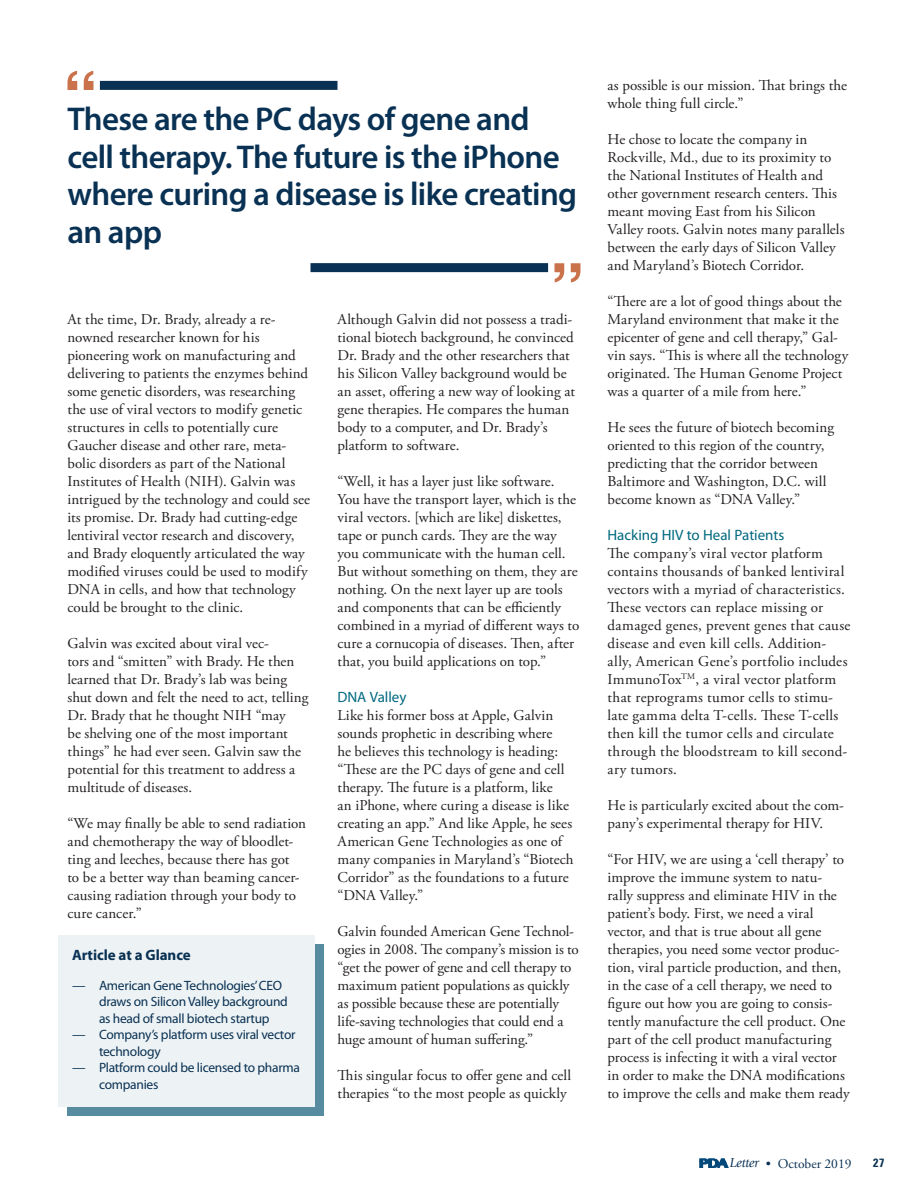
<style>
.page{position:relative;width:918px;height:1188px;background:#fff}
.page>*{position:absolute;margin:0;border:0;box-sizing:border-box;transform-origin:0 0}
.t1{font:600 33px/37.5px "Myriad Pro";letter-spacing:-.02em;color:#093153}
.t2{font:15px/18px "Adobe Garamond Pro";letter-spacing:.005em;color:#231f20}
.t3{font:15px "Myriad Pro";color:#00687f}
.t4{font:700 15px "Myriad Pro";letter-spacing:-.005em;color:#093153}
.t5{font:13.5px/16.5px "Myriad Pro";letter-spacing:-.02em;color:#093153}
.t6{font:13.5px "Adobe Garamond Pro";color:#093153}
.t7{font:700 condensed 12px "Zurich BT";color:#093153}
.s1{font-family:"Giovanni";font-style:italic}
</style>
<div class="page">
<svg style="left:700px;top:1159px;width:28px;height:9px"></svg>
<div style="left:100px;top:81px;width:237px;height:9px;background:#093153"></div>
<div style="left:310px;top:263px;width:238px;height:9px;background:#093153"></div>
<svg style="left:68px;top:71px;width:25px;height:19px"></svg>
<div style="left:68px;top:944px;width:256px;height:172px;background:#578ca0"></div>
<div style="left:59px;top:935px;width:256px;height:172px;background:#edf2f4"></div>
<svg style="left:555px;top:263px;width:25px;height:19px"></svg>
<h1 class="t1" style="left:68px;top:100px;width:511px">These are the PC days of gene and cell therapy. The future is the iPhone where curing a disease is like creating an app</h1>
<p class="t2" style="left:68px;top:311px;width:244px">At the time, Dr. Brady, already a re&shy;nowned researcher known for his pioneering work on manufacturing and delivering to patients the enzymes behind some genetic disorders, was researching the use of viral vectors to modify genetic structures in cells to potentially cure Gaucher disease and other rare, meta&shy;bolic disorders as part of the National Institutes of Health (NIH). Galvin was intrigued by the technology and could see its promise. Dr. Brady had cutting-edge lentiviral vector research and discovery, and Brady eloquently articulated the way modified viruses could be used to modify DNA in cells, and how that technology could be brought to the clinic.</p>
<p class="t2" style="left:68px;top:635px;width:243px">Galvin was excited about viral vec-<br>tors and “smitten” with Brady. He then learned that Dr. Brady’s lab was being shut down and felt the need to act, telling Dr. Brady that he thought NIH “may<br>be shelving one of the most important things” he had ever seen. Galvin saw the potential for this treatment to address a multitude of diseases.</p>
<p class="t2" style="left:68px;top:815px;width:240px">“We may finally be able to send radiation and chemotherapy the way of bloodlet&shy;ting and leeches, because there has got<br>to be a better way than beaming cancer&shy;causing radiation through your body to cure cancer.”</p>
<p class="t4" style="left:72px;top:945px;width:120px">Article at a Glance</p>
<p class="t5" style="left:99px;top:977px;width:190px;text-indent:-27px">— American Gene Technologies’ CEO draws on Silicon Valley background as head of small biotech startup</p>
<p class="t5" style="left:99px;top:1026px;width:198px;text-indent:-27px">— Company’s platform uses viral vector technology</p>
<p class="t5" style="left:99px;top:1059px;width:203px;text-indent:-27px">— Platform could be licensed to pharma companies</p>
<p class="t2" style="left:337px;top:311px;width:239px">Although Galvin did not possess a tradi&shy;tional biotech background, he convinced Dr. Brady and the other researchers that his Silicon Valley background would be an asset, offering a new way of looking at gene therapies. He compares the human body to a computer, and Dr. Brady’s platform to software.</p>
<p class="t2" style="left:337px;top:473px;width:243px">“Well, it has a layer just like software.<br>You have the transport layer, which is the viral vectors. [which are like] diskettes, tape or punch cards. They are the way you communicate with the human cell.<br>But without something on them, they are nothing. On the next layer up are tools and components that can be efficiently combined in a myriad of different ways to cure a cornucopia of diseases. Then, after that, you build applications on top.”</p>
<p class="t3" style="left:337px;top:688px;width:70px">DNA Valley</p>
<p class="t2" style="left:337px;top:707px;width:238px">Like his former boss at Apple, Galvin sounds prophetic in describing where<br>he believes this technology is heading: “These are the PC days of gene and cell therapy. The future is a platform, like<br>an iPhone, where curing a disease is like creating an app.” And like Apple, he sees American Gene Technologies as one of many companies in Maryland’s “Biotech Corridor” as the foundations to a future “DNA Valley.”</p>
<p class="t2" style="left:338px;top:923px;width:243px">Galvin founded American Gene Technol&shy;ogies in 2008. The company’s mission is to “get the power of gene and cell therapy to maximum patient populations as quickly as possible because these are potentially life-saving technologies that could end a huge amount of human suffering.”</p>
<p class="t2" style="left:338px;top:1067px;width:235px">This singular focus to offer gene and cell therapies “to the most people as quickly</p>
<p class="t2" style="left:608px;top:77px;width:241px">as possible is our mission. That brings the whole thing full circle.”</p>
<p class="t2" style="left:608px;top:131px;width:239px">He chose to locate the company in Rockville, Md., due to its proximity to the National Institutes of Health and other government research centers. This meant moving East from his Silicon Valley roots. Galvin notes many parallels between the early days of Silicon Valley and Maryland’s Biotech Corridor.</p>
<p class="t2" style="left:608px;top:293px;width:242px">“There are a lot of good things about the Maryland environment that make it the epicenter of gene and cell therapy,” Gal&shy;vin says. “This is where all the technology originated. The Human Genome Project was a quarter of a mile from here.”</p>
<p class="t2" style="left:608px;top:419px;width:228px">He sees the future of biotech becoming oriented to this region of the country, predicting that the corridor between Baltimore and Washington, D.C. will become known as “DNA Valley.”</p>
<p class="t3" style="left:608px;top:526px;width:179px">Hacking HIV to Heal Patients</p>
<p class="t2" style="left:607px;top:545px;width:245px">The company’s viral vector platform contains thousands of banked lentiviral vectors with a myriad of characteristics.<br>These vectors can replace missing or damaged genes, prevent genes that cause disease and even kill cells. Addition&shy;ally, American Gene’s portfolio includes ImmunoTox<sup>TM</sup>, a viral vector platform that reprograms tumor cells to stimu&shy;late gamma delta T-cells. These T-cells then kill the tumor cells and circulate through the bloodstream to kill second&shy;ary tumors.</p>
<p class="t2" style="left:607px;top:797px;width:238px">He is particularly excited about the com&shy;pany’s experimental therapy for HIV.</p>
<p class="t2" style="left:607px;top:851px;width:244px">“For HIV, we are using a ‘cell therapy’ to improve the immune system to natu&shy;rally suppress and eliminate HIV in the patient’s body. First, we need a viral vector, and that is true about all gene therapies, you need some vector produc&shy;tion, viral particle production, and then, in the case of a cell therapy, we need to figure out how you are going to consis&shy;tently manufacture the cell product. One part of the cell product manufacturing process is infecting it with a viral vector in order to make the DNA modifications to improve the cells and make them ready</p>
<p class="t6" style="left:730px;top:1155px;width:123px"><span class="s1">Letter</span> • October 2019</p>
<p class="t7" style="left:873px;top:1156px;width:13px">27</p>
</div>
